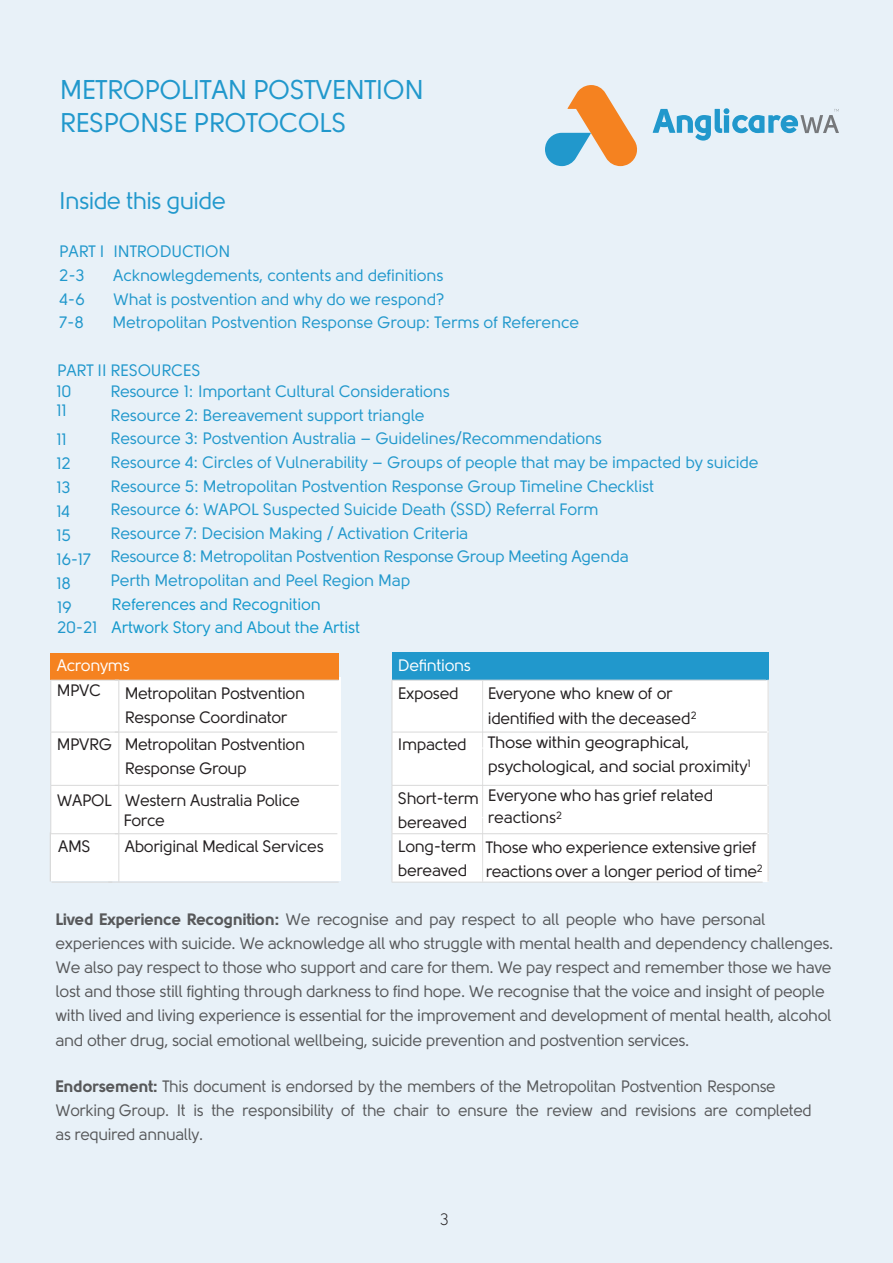
<style>
.page{position:relative;width:893px;height:1263px;background:#e8f1f8}
.page>*{position:absolute;margin:0;border:0;box-sizing:border-box;transform-origin:0 0}
.Body{font:27px/32.4px "Solomon";letter-spacing:-.015em;color:#2198cc}
.Body-2{font:24px "Solomon";letter-spacing:-.025em;color:#2198cc}
.t1{font:16.5px/24.2px "Solomon";letter-spacing:-.02em;color:#57585a}
.Body-3{font:16.5px/23.5px "Solomon";letter-spacing:-.01em;color:#2198cc}
.t2{font:16.5px/24px "Solomon";letter-spacing:-.02em;color:#231f20}
.t3{font:16.5px/23.5px "Solomon";letter-spacing:-.01em;color:#1499cc}
.t4{font:16.5px "Solomon";letter-spacing:-.02em;color:#fff}
.t5{font:16.5px "Solomon";color:#231f20}
.s1{font-weight:900}
</style>
<div class="page">
<div style="left:51px;top:677px;width:289px;height:204px;background:#fff"></div>
<div style="left:393px;top:682px;width:376px;height:200px;background:#fff"></div>
<svg style="left:545px;top:85px;width:92px;height:81px"></svg>
<svg style="left:653px;top:108px;width:186px;height:33px"></svg>
<div style="left:392px;top:652px;width:376px;height:28px;background:#2198cc"></div>
<div style="left:51px;top:653px;width:288px;height:27px;background:#f58220"></div>
<hr style="left:392px;top:680px;width:108px;height:1px;background:#d9d9d9">
<hr style="left:392px;top:680px;width:1px;height:52px;background:#d9d9d9">
<hr style="left:500px;top:680px;width:266px;height:1px;background:#d9d9d9">
<hr style="left:482px;top:681px;width:1px;height:66px;background:#d9d9d9">
<hr style="left:768px;top:679px;width:1px;height:52px;background:#d9d9d9">
<hr style="left:50px;top:680px;width:69px;height:1px;background:#d9d9d9">
<hr style="left:50px;top:680px;width:1px;height:52px;background:#d9d9d9">
<hr style="left:115px;top:680px;width:224px;height:1px;background:#d9d9d9">
<hr style="left:118px;top:680px;width:1px;height:52px;background:#d9d9d9">
<hr style="left:392px;top:732px;width:108px;height:1px;background:#d9d9d9">
<hr style="left:392px;top:732px;width:1px;height:53px;background:#d9d9d9">
<hr style="left:500px;top:732px;width:267px;height:1px;background:#d9d9d9">
<hr style="left:482px;top:748px;width:1px;height:69px;background:#d9d9d9">
<hr style="left:768px;top:732px;width:1px;height:53px;background:#d9d9d9">
<hr style="left:50px;top:732px;width:69px;height:1px;background:#d9d9d9">
<hr style="left:50px;top:732px;width:1px;height:53px;background:#d9d9d9">
<hr style="left:115px;top:732px;width:222px;height:1px;background:#d9d9d9">
<hr style="left:118px;top:732px;width:1px;height:53px;background:#d9d9d9">
<hr style="left:392px;top:785px;width:108px;height:1px;background:#d9d9d9">
<hr style="left:392px;top:786px;width:1px;height:47px;background:#d9d9d9">
<hr style="left:500px;top:785px;width:267px;height:1px;background:#d9d9d9">
<hr style="left:482px;top:818px;width:1px;height:63px;background:#d9d9d9">
<hr style="left:768px;top:785px;width:1px;height:48px;background:#d9d9d9">
<hr style="left:50px;top:785px;width:69px;height:1px;background:#d9d9d9">
<hr style="left:50px;top:786px;width:1px;height:47px;background:#d9d9d9">
<hr style="left:115px;top:785px;width:224px;height:1px;background:#d9d9d9">
<hr style="left:118px;top:786px;width:1px;height:47px;background:#d9d9d9">
<hr style="left:340px;top:681px;width:1px;height:151px;background:#d9d9d9">
<hr style="left:392px;top:833px;width:108px;height:1px;background:#d9d9d9">
<hr style="left:392px;top:834px;width:1px;height:48px;background:#d9d9d9">
<hr style="left:500px;top:833px;width:267px;height:1px;background:#d9d9d9">
<hr style="left:768px;top:834px;width:1px;height:47px;background:#d9d9d9">
<hr style="left:50px;top:833px;width:69px;height:1px;background:#d9d9d9">
<hr style="left:115px;top:833px;width:222px;height:1px;background:#d9d9d9">
<hr style="left:118px;top:834px;width:1px;height:48px;background:#d9d9d9">
<hr style="left:392px;top:882px;width:108px;height:1px;background:#d9d9d9">
<hr style="left:500px;top:882px;width:263px;height:1px;background:#d9d9d9">
<hr style="left:52px;top:882px;width:60px;height:1px;background:#d9d9d9">
<hr style="left:108px;top:882px;width:231px;height:1px;background:#d9d9d9">
<hr style="left:50px;top:832px;width:1px;height:49px;background:#d9d9d9">
<hr style="left:340px;top:786px;width:1px;height:95px;background:#d9d9d9">
<p class="Body" style="left:60px;top:74px;width:366px">METROPOLITAN POSTVENTION<br>RESPONSE PROTOCOLS</p>
<p class="Body-2" style="left:59px;top:188px;width:168px">Inside this guide</p>
<p class="Body-3" style="left:59px;top:240px;width:173px">PART I INTRODUCTION<br>2-3</p>
<p class="Body-3" style="left:113px;top:264px;width:332px">Acknowlegdements, contents and definitions</p>
<p class="Body-3" style="left:59px;top:287px;width:27px">4-6</p>
<p class="Body-3" style="left:113px;top:287px;width:333px">What is postvention and why do we respond?</p>
<p class="Body-3" style="left:59px;top:311px;width:26px">7-8</p>
<p class="Body-3" style="left:112px;top:311px;width:468px">Metropolitan Postvention Response Group: Terms of Reference</p>
<p class="Body-3" style="left:57px;top:359px;width:145px">PART II RESOURCES</p>
<p class="Body-3" style="left:56px;top:382px;width:16px;line-height:19.2px">10<br>11</p>
<p class="Body-3" style="left:56px;top:428px;width:12px">11</p>
<p class="Body-3" style="left:56px;top:452px;width:16px">12</p>
<p class="Body-3" style="left:56px;top:476px;width:16px">13</p>
<p class="Body-3" style="left:56px;top:500px;width:15px">14</p>
<p class="Body-3" style="left:56px;top:524px;width:16px">15</p>
<p class="Body-3" style="left:56px;top:548px;width:36px">16-17</p>
<p class="Body-3" style="left:56px;top:572px;width:16px">18</p>
<p class="Body-3" style="left:57px;top:597px;width:42px;line-height:19.8px">19<br>20-21</p>
<p class="Body-3" style="left:110px;top:380px;width:649px">Resource 1: Important Cultural Considerations<br>Resource 2: Bereavement support triangle<br>Resource 3: Postvention Australia – Guidelines/Recommendations<br>Resource 4: Circles of Vulnerability – Groups of people that may be impacted by suicide Resource 5: Metropolitan Postvention Response Group Timeline Checklist<br>Resource 6: WAPOL Suspected Suicide Death (SSD) Referral Form<br>Resource 7: Decision Making / Activation Criteria<br>Resource 8: Metropolitan Postvention Response Group Meeting Agenda<br>Perth Metropolitan and Peel Region Map</p>
<p class="t3" style="left:112px;top:592px;width:250px">References and Recognition<br>Artwork Story and About the Artist</p>
<p class="t4" style="left:57px;top:656px;width:74px">Acronyms</p>
<p class="t4" style="left:398px;top:656px;width:75px">Defintions</p>
<p class="t2" style="left:57px;top:678px;width:46px">MPVC</p>
<p class="t2" style="left:125px;top:681px;width:182px">Metropolitan Postvention</p>
<p class="t2" style="left:398px;top:681px;width:62px">Exposed</p>
<p class="t2" style="left:57px;top:703px;width:250px;line-height:27.9px;text-indent:68px">Response Coordinator<br>MPVRG Metropolitan Postvention</p>
<p class="t2" style="left:398px;top:733px;width:70px">Impacted</p>
<p class="t2" style="left:125px;top:757px;width:124px">Response Group</p>
<p class="t2" style="left:123px;top:791px;width:178px;line-height:19.8px;text-indent:-66px">WAPOL Western Australia Police<br>Force</p>
<p class="t2" style="left:398px;top:786px;width:82px">Short-term bereaved</p>
<p class="t2" style="left:488px;top:682px;width:264px">Everyone who knew of or<br>identified with the deceased<sup>2<br></sup>Those within geographical, psychological, and social proximity<sup>1</sup></p>
<p class="t2" style="left:488px;top:784px;width:227px;line-height:22.5px">Everyone who has grief related reactions<sup>2</sup></p>
<p class="t2" style="left:58px;top:834px;width:34px">AMS</p>
<p class="t2" style="left:125px;top:834px;width:200px">Aboriginal Medical Services</p>
<p class="t2" style="left:398px;top:834px;width:80px">Long-term bereaved</p>
<p class="t2" style="left:486px;top:835px;width:278px">Those who experience extensive grief reactions over a longer period of time<sup>2</sup></p>
<p class="t1" style="left:56px;top:907px;width:779px"><span class="s1">Lived Experience Recognition:</span> We recognise and pay respect to all people who have personal experiences with suicide. We acknowledge all who struggle with mental health and dependency challenges.<br>We also pay respect to those who support and care for them. We pay respect and remember those we have lost and those still fighting through darkness to find hope. We recognise that the voice and insight of people with lived and living experience is essential for the improvement and development of mental health, alcohol and other drug, social emotional wellbeing, suicide prevention and postvention services.</p>
<p class="t1" style="left:56px;top:1075px;width:758px;line-height:23.7px"><span class="s1">Endorsement:</span> This document is endorsed by the members of the Metropolitan Postvention Response<br>Working Group. It is the responsibility of the chair to ensure the review and revisions are completed as required annually.</p>
<p class="t5" style="left:440px;top:1210px;width:11px">3</p>
</div>
